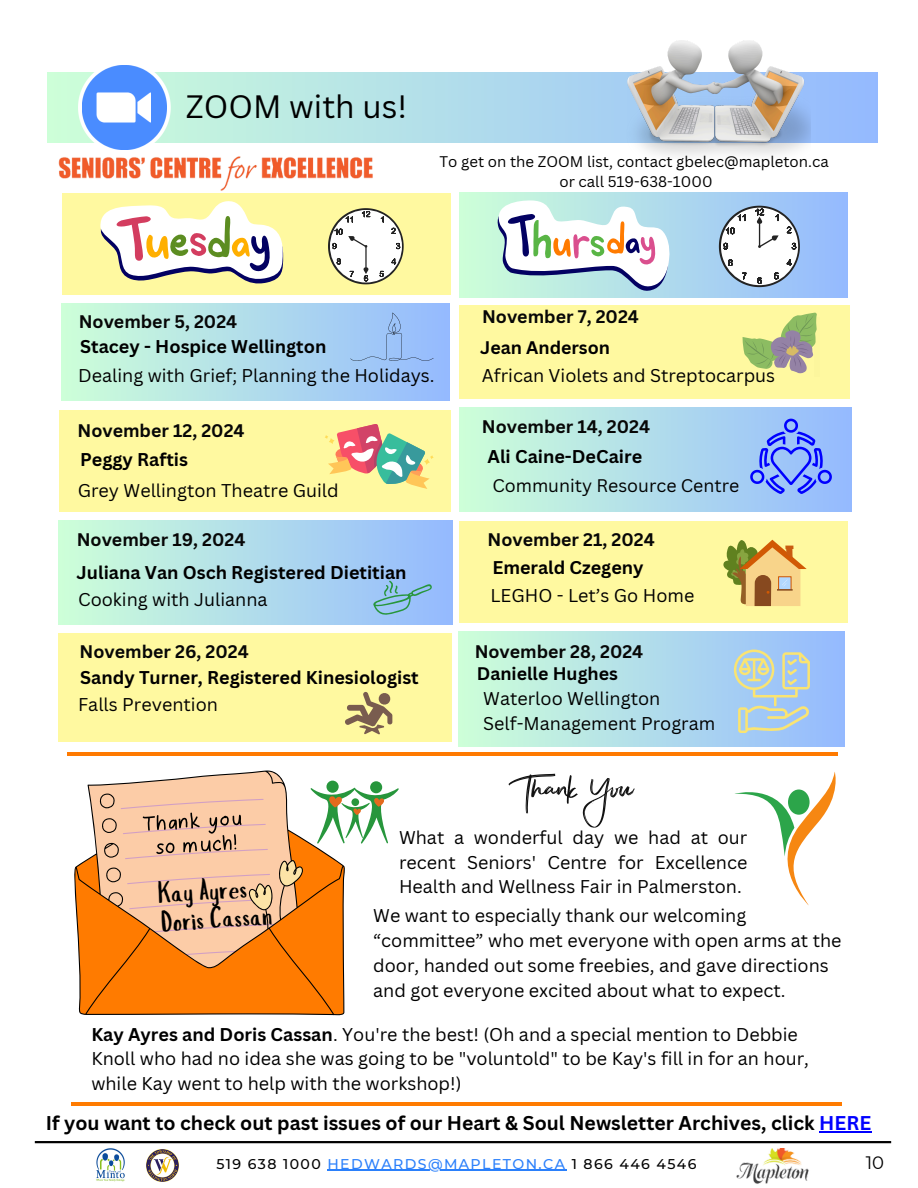
<style>
.page{position:relative;width:918px;height:1188px;background:#fff}
.page>*{position:absolute;margin:0;border:0;box-sizing:border-box;transform-origin:0 0}
.t1{font:31.5px "Canva Sans";color:#000}
.t2{font:29.85px "Slopes";color:#000}
.t3{font:29.4px "Slopes";color:#000}
.t4{font:700 19.35px "Canva Sans";color:#000}
.t5{font:18px/24.8px "Canva Sans";color:#000}
.t6{font:700 18px "Canva Sans";color:#000}
.t7{font:18px "Montserrat";color:#000}
.t8{font:700 17.7px "Canva Sans";color:#070707}
.t9{font:700 17.7px "Canva Sans";color:#000}
.t10{font:17.7px "Canva Sans";color:#000}
.t11{font:15px "Canva Sans";color:#000}
.t12{font:500 14.1px "Montserrat";letter-spacing:.1em;color:#2b80fb}
.t13{font:500 14.1px "Montserrat";letter-spacing:.1em;color:#000}
.s1{font-weight:700}
.s2{color:#00f}
.s3{color:#000}
</style>
<div class="page">
<img style="left:736px;top:1148px;width:73px;height:36px">
<img style="left:34px;top:1142px;width:858px;height:1px">
<img style="left:146px;top:1149px;width:33px;height:33px">
<img style="left:96px;top:1148px;width:29px;height:34px">
<svg style="left:47px;top:73px;width:830px;height:69px"></svg>
<img style="left:626px;top:40px;width:184px;height:116px">
<svg style="left:78px;top:72px;width:92px;height:71px"></svg>
<svg style="left:82px;top:65px;width:85px;height:85px;fill:#4a8cff"></svg>
<div style="left:97px;top:92px;width:54px;height:31px;background:#fff"></div>
<div style="left:459px;top:521px;width:389px;height:102px;background:#fff9a0"></div>
<div style="left:59px;top:521px;width:393px;height:104px;background:linear-gradient(to right,#cdffd8,#94baff)"></div>
<div style="left:459px;top:632px;width:385px;height:115px;background:linear-gradient(to right,#cdffd8,#94baff)"></div>
<div style="left:58px;top:634px;width:393px;height:108px;background:#fff9a0"></div>
<div style="left:59px;top:410px;width:391px;height:102px;background:#fff9a0"></div>
<div style="left:460px;top:408px;width:391px;height:104px;background:linear-gradient(to right,#cdffd8,#94b9ff)"></div>
<div style="left:459px;top:306px;width:390px;height:93px;background:#fff9a0"></div>
<div style="left:62px;top:193px;width:388px;height:102px;background:#fff9a0"></div>
<div style="left:61px;top:304px;width:389px;height:97px;background:linear-gradient(to right,#cdffd8,#94b9ff)"></div>
<div style="left:460px;top:193px;width:388px;height:104px;background:linear-gradient(to right,#cdffd8,#94b9fe)"></div>
<svg style="left:492px;top:200px;width:181px;height:98px"></svg>
<svg style="left:100px;top:201px;width:183px;height:83px"></svg>
<svg style="left:328px;top:208px;width:76px;height:76px"></svg>
<svg style="left:719px;top:206px;width:81px;height:81px"></svg>
<img style="left:59px;top:156px;width:314px;height:35px">
<hr style="left:67px;top:752px;width:770px;height:4px;background:#ff7a00">
<hr style="left:72px;top:1103px;width:770px;height:3px;background:#ff7b00">
<div style="left:370px;top:781px;width:12px;height:12px;background:#27963c;border-radius:50%"></div>
<svg style="left:345px;top:787px;width:54px;height:57px"></svg>
<svg style="left:74px;top:771px;width:271px;height:244px"></svg>
<svg style="left:735px;top:772px;width:101px;height:134px"></svg>
<div style="left:788px;top:790px;width:22px;height:25px;background:#2ca54a;border-radius:50%"></div>
<svg style="left:350px;top:313px;width:84px;height:48px"></svg>
<svg style="left:743px;top:313px;width:74px;height:60px"></svg>
<svg style="left:325px;top:424px;width:109px;height:65px"></svg>
<svg style="left:750px;top:419px;width:82px;height:75px"></svg>
<svg style="left:373px;top:580px;width:59px;height:35px"></svg>
<svg style="left:723px;top:540px;width:84px;height:66px"></svg>
<svg style="left:345px;top:692px;width:48px;height:43px"></svg>
<svg style="left:734px;top:650px;width:76px;height:83px"></svg>
<svg style="left:509px;top:774px;width:126px;height:54px"></svg>
<hr style="left:327px;top:1170px;width:240px;height:1px;background:#2b80fb">
<hr style="left:819px;top:1131px;width:52px;height:1px;background:#00f">
<h2 class="t1" style="left:186px;top:85px;width:223px">ZOOM with us!</h2>
<p class="t11" style="left:440px;top:151px;width:391px">To get on the ZOOM list, contact gbelec@mapleton.ca</p>
<h3 class="t11" style="left:559px;top:171px;width:155px">or call 519-638-1000</h3>
<h2 class="t8" style="left:79px;top:309px;width:160px">November 5, 2024</h2>
<h3 class="t6" style="left:80px;top:334px;width:248px">Stacey - Hospice Wellington</h3>
<p class="t8" style="left:212px;top:359px;width:137px">August 27, 2024</p>
<h2 class="t5" style="left:78px;top:363px;width:358px">Dealing with Grief; Planning the Holidays.</h2>
<h3 class="t8" style="left:482px;top:304px;width:158px">November 7, 2024</h3>
<p class="t9" style="left:480px;top:335px;width:131px">Jean Anderson</p>
<h2 class="t5" style="left:482px;top:363px;width:295px">African Violets and Streptocarpus</h2>
<h2 class="t8" style="left:78px;top:418px;width:169px">November 12, 2024</h2>
<h2 class="t8" style="left:482px;top:414px;width:170px">November 14, 2024</h2>
<h2 class="t6" style="left:80px;top:447px;width:109px">Peggy Raftis</h2>
<h3 class="t6" style="left:488px;top:444px;width:156px">Ali Caine-DeCaire</h3>
<h3 class="t5" style="left:78px;top:477px;width:262px">Grey Wellington Theatre Guild</h3>
<h3 class="t10" style="left:492px;top:473px;width:248px">Community Resource Centre</h3>
<p class="t8" style="left:77px;top:527px;width:170px">November 19, 2024</p>
<h3 class="t8" style="left:488px;top:528px;width:169px">November 21, 2024</h3>
<h2 class="t6" style="left:77px;top:560px;width:332px">Juliana Van Osch Registered Dietitian</h2>
<p class="t6" style="left:492px;top:555px;width:153px">Emerald Czegeny</p>
<h2 class="t5" style="left:78px;top:587px;width:191px">Cooking with Julianna</h2>
<p class="t5" style="left:490px;top:583px;width:205px">LEGHO - Let’s Go Home</p>
<p class="t8" style="left:80px;top:639px;width:171px">November 26, 2024</p>
<h2 class="t8" style="left:475px;top:639px;width:170px">November 28, 2024</h2>
<h2 class="t6" style="left:80px;top:665px;width:340px">Sandy Turner, Registered Kinesiologist</h2>
<h2 class="t9" style="left:477px;top:661px;width:143px">Danielle Hughes</h2>
<h2 class="t5" style="left:78px;top:692px;width:141px">Falls Prevention</h2>
<h2 class="t5" style="left:483px;top:686px;width:234px">Waterloo Wellington<br>Self-Management Program</h2>
<p class="t5" style="left:399px;top:825px;width:350px;text-align:justify">What a wonderful day we had at our recent Seniors' Centre for Excellence Health and Wellness Fair in Palmerston.</p>
<h2 class="t2" style="left:157px;top:880px;width:91px;rotate:-3deg">Kay Ayres</h2>
<p class="t3" style="left:160px;top:910px;width:113px;rotate:-4deg">Doris Cassan</p>
<h3 class="t5" style="left:373px;top:903px;width:470px">We want to especially thank our welcoming “committee” who met everyone with open arms at the door, handed out some freebies, and gave directions and got everyone excited about what to expect.</h3>
<p class="t5" style="left:91px;top:1021px;width:719px"><span class="s1">Kay Ayres and Doris Cassan</span>. You're the best! (Oh and a special mention to Debbie<br>Knoll who had no idea she was going to be "voluntold" to be Kay's fill in for an hour, while Kay went to help with the workshop!)</p>
<h2 class="t4" style="left:46px;top:1109px;width:827px">If you want to check out past issues of our Heart &amp; Soul Newsletter Archives, click <span class="s2">HERE</span></h2>
<p class="t13" style="left:216px;top:1155px;width:106px">519 638 1000</p>
<p class="t12" style="left:327px;top:1155px;width:371px">HEDWARDS@MAPLETON.CA <span class="s3">1 866 446 4546</span></p>
<h2 class="t7" style="left:866px;top:1152px;width:20px">10</h2>
</div>
